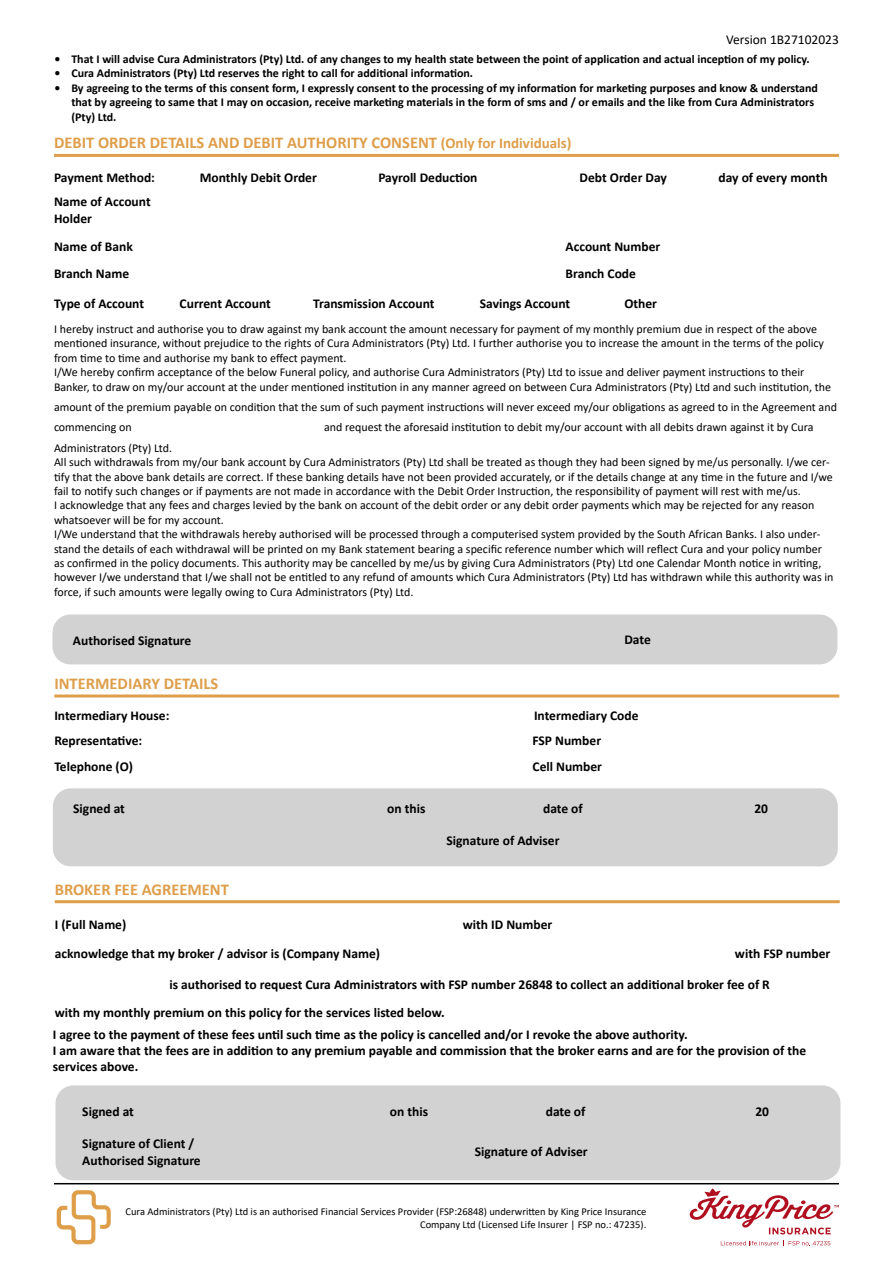
<style>
.page{position:relative;width:893px;height:1263px;background:#fff}
.page>*{position:absolute;margin:0;border:0;box-sizing:border-box;transform-origin:0 0}
.t1{font:700 16.5px "Calibri";color:#de9e4a}
.t2{font:700 13.5px/16.2px "Calibri";color:#000}
.t3{font:13.5px "Calibri";color:#000}
.t4{font:12px/14.4px "Calibri";color:#000}
.t5{font:700 12px/14.4px "Calibri";color:#000}
.t6{font:10.5px/12.6px "Calibri";color:#000;text-align:right}
.s1{font-size:15px}
</style>
<div class="page">
<div style="left:53px;top:788px;width:785px;height:78px;background:#d2d2d2;border-radius:18px"></div>
<div style="left:52px;top:614px;width:785px;height:50px;background:#d2d2d2;border-radius:18px"></div>
<hr style="left:54px;top:154px;width:785px;height:3px;background:#de9e4a">
<hr style="left:54px;top:694px;width:785px;height:3px;background:#de9e4a">
<svg style="left:721px;top:1240px;width:109px;height:6px"></svg>
<svg style="left:689px;top:1188px;width:150px;height:46px"></svg>
<hr style="left:54px;top:1183px;width:785px;height:1px;background:#000">
<svg style="left:57px;top:1190px;width:54px;height:54px"></svg>
<hr style="left:55px;top:900px;width:785px;height:3px;background:#de9e4a">
<div style="left:56px;top:1085px;width:784px;height:95px;background:#d2d2d2;border-radius:18px"></div>
<p class="t3" style="left:726px;top:30px;width:114px">Version 1B27102023</p>
<p class="t5" style="left:54px;top:52px;width:757px">• That I will advise Cura Administrators (Pty) Ltd. of any changes to my health state between the point of application and actual inception of my policy.</p>
<p class="t5" style="left:54px;top:66px;width:420px">• Cura Administrators (Pty) Ltd reserves the right to call for additional information.</p>
<p class="t5" style="left:71px;top:80px;width:748px;text-indent:-17px">• By agreeing to the terms of this consent form, I expressly consent to the processing of my information for marketing purposes and know &amp; understand that by agreeing to same that I may on occasion, receive marketing materials in the form of sms and / or emails and the like from Cura Administrators (Pty) Ltd.</p>
<h1 class="t1" style="left:54px;top:131px;width:519px">DEBIT ORDER DETAILS AND DEBIT AUTHORITY CONSENT <span class="s1">(Only for Individuals)</span></h1>
<p class="t2" style="left:54px;top:169px;width:103px">Payment Method:</p>
<p class="t2" style="left:200px;top:169px;width:119px">Monthly Debit Order</p>
<p class="t2" style="left:378px;top:169px;width:101px">Payroll Deduction</p>
<p class="t2" style="left:580px;top:169px;width:89px">Debt Order Day</p>
<p class="t2" style="left:718px;top:169px;width:111px">day of every month</p>
<p class="t2" style="left:54px;top:194px;width:98px">Name of Account<br>Holder</p>
<p class="t2" style="left:54px;top:238px;width:80px">Name of Bank</p>
<p class="t2" style="left:566px;top:238px;width:96px">Account Number</p>
<p class="t2" style="left:54px;top:266px;width:77px">Branch Name</p>
<p class="t2" style="left:566px;top:266px;width:72px">Branch Code</p>
<p class="t2" style="left:54px;top:296px;width:92px">Type of Account</p>
<p class="t2" style="left:180px;top:296px;width:93px">Current Account</p>
<p class="t2" style="left:313px;top:296px;width:123px">Transmission Account</p>
<p class="t2" style="left:480px;top:296px;width:92px">Savings Account</p>
<p class="t2" style="left:624px;top:296px;width:34px">Other</p>
<p class="t4" style="left:54px;top:321px;width:778px">I hereby instruct and authorise you to draw against my bank account the amount necessary for payment of my monthly premium due in respect of the above mentioned insurance, without prejudice to the rights of Cura Administrators (Pty) Ltd. I further authorise you to increase the amount in the terms of the policy from time to time and authorise my bank to effect payment.<br>I/We hereby confirm acceptance of the below Funeral policy, and authorise Cura Administrators (Pty) Ltd to issue and deliver payment instructions to their Banker, to draw on my/our account at the under mentioned institution in any manner agreed on between Cura Administrators (Pty) Ltd and such institution, the</p>
<p class="t4" style="left:54px;top:396px;width:784px;line-height:20.4px">amount of the premium payable on condition that the sum of such payment instructions will never exceed my/our obligations as agreed to in the Agreement and commencing on</p>
<p class="t4" style="left:324px;top:420px;width:491px">and request the aforesaid institution to debit my/our account with all debits drawn against it by Cura</p>
<p class="t4" style="left:54px;top:440px;width:781px">Administrators (Pty) Ltd.<br>All such withdrawals from my/our bank account by Cura Administrators (Pty) Ltd shall be treated as though they had been signed by me/us personally. I/we cer&shy;tify that the above bank details are correct. If these banking details have not been provided accurately, or if the details change at any time in the future and I/we fail to notify such changes or if payments are not made in accordance with the Debit Order Instruction, the responsibility of payment will rest with me/us.<br>I acknowledge that any fees and charges levied by the bank on account of the debit order or any debit order payments which may be rejected for any reason whatsoever will be for my account.<br>I/We understand that the withdrawals hereby authorised will be processed through a computerised system provided by the South African Banks. I also under&shy;stand the details of each withdrawal will be printed on my Bank statement bearing a specific reference number which will reflect Cura and your policy number as confirmed in the policy documents. This authority may be cancelled by me/us by giving Cura Administrators (Pty) Ltd one Calendar Month notice in writing, however I/we understand that I/we shall not be entitled to any refund of amounts which Cura Administrators (Pty) Ltd has withdrawn while this authority was in force, if such amounts were legally owing to Cura Administrators (Pty) Ltd.</p>
<p class="t2" style="left:73px;top:632px;width:120px">Authorised Signature</p>
<p class="t2" style="left:624px;top:632px;width:28px">Date</p>
<h1 class="t1" style="left:54px;top:672px;width:165px">INTERMEDIARY DETAILS</h1>
<p class="t2" style="left:54px;top:708px;width:117px">Intermediary House:</p>
<p class="t2" style="left:532px;top:703px;width:108px;line-height:24.9px">Intermediary Code<br>FSP Number</p>
<p class="t2" style="left:54px;top:758px;width:80px">Telephone (O)</p>
<p class="t2" style="left:532px;top:758px;width:71px">Cell Number</p>
<p class="t2" style="left:54px;top:732px;width:89px">Representative:</p>
<p class="t2" style="left:73px;top:800px;width:53px">Signed at</p>
<p class="t2" style="left:387px;top:800px;width:40px">on this</p>
<p class="t2" style="left:543px;top:800px;width:41px">date of</p>
<p class="t2" style="left:754px;top:800px;width:15px">20</p>
<p class="t2" style="left:446px;top:832px;width:114px">Signature of Adviser</p>
<h1 class="t1" style="left:55px;top:878px;width:176px">BROKER FEE AGREEMENT</h1>
<p class="t2" style="left:55px;top:916px;width:73px">I (Full Name)</p>
<p class="t2" style="left:463px;top:916px;width:91px">with ID Number</p>
<p class="t2" style="left:55px;top:945px;width:327px">acknowledge that my broker / advisor is (Company Name)</p>
<p class="t2" style="left:735px;top:945px;width:97px">with FSP number</p>
<p class="t2" style="left:55px;top:969px;width:717px;line-height:28.8px;text-indent:115px">is authorised to request Cura Administrators with FSP number 26848 to collect an additional broker fee of R with my monthly premium on this policy for the services listed below.</p>
<p class="t2" style="left:53px;top:1026px;width:755px">I agree to the payment of these fees until such time as the policy is cancelled and/or I revoke the above authority.<br>I am aware that the fees are in addition to any premium payable and commission that the broker earns and are for the provision of the services above.</p>
<p class="t2" style="left:82px;top:1103px;width:53px">Signed at</p>
<p class="t2" style="left:390px;top:1103px;width:40px">on this</p>
<p class="t2" style="left:546px;top:1103px;width:41px">date of</p>
<p class="t2" style="left:755px;top:1103px;width:15px">20</p>
<p class="t2" style="left:475px;top:1144px;width:114px">Signature of Adviser</p>
<p class="t2" style="left:82px;top:1135px;width:120px">Signature of Client /<br>Authorised Signature</p>
<p class="t6" style="left:126px;top:1205px;width:522px">Cura Administrators (Pty) Ltd is an authorised Financial Services Provider (FSP:26848) underwritten by King Price Insurance<br>Company Ltd (Licensed Life Insurer | FSP no.: 47235).</p>
</div>
